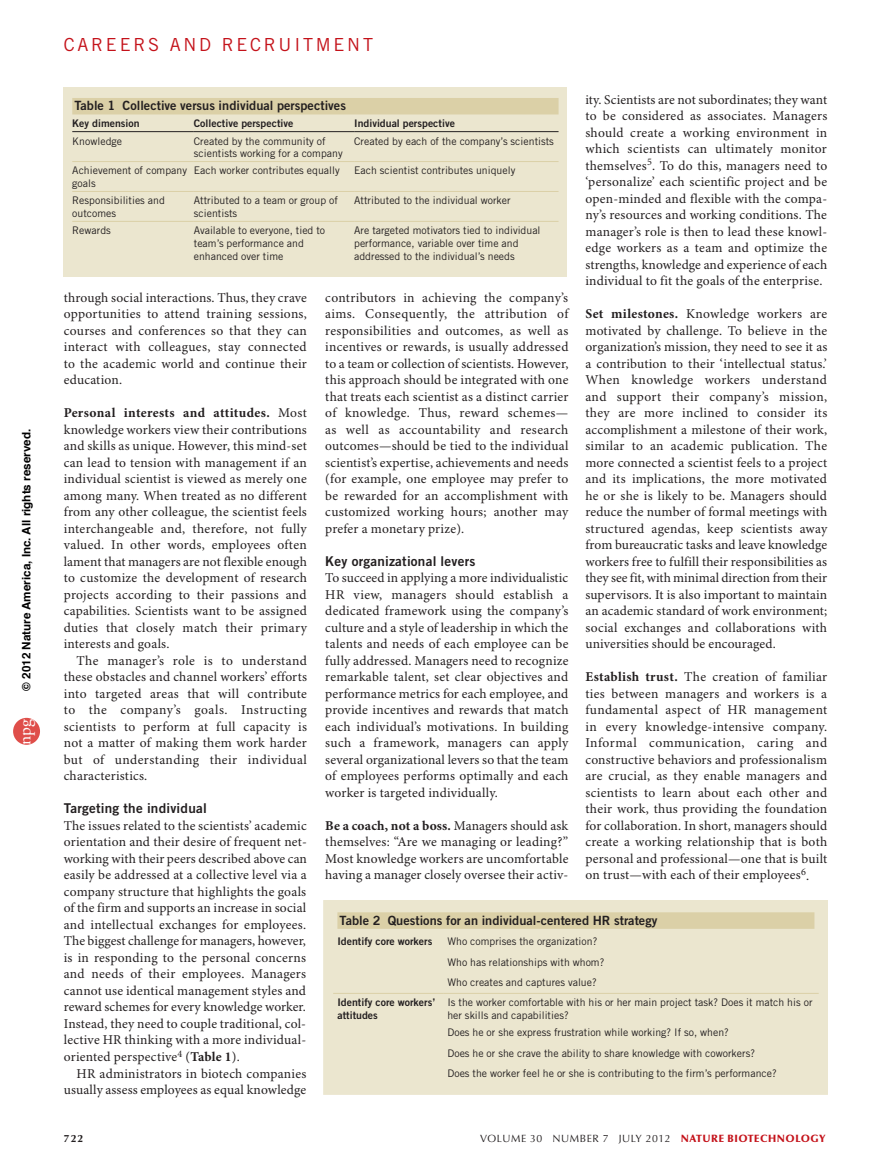
<style>
.page{position:relative;width:891px;height:1175px;background:#fff}
.page>*{position:absolute;margin:0;border:0;box-sizing:border-box;transform-origin:0 0}
.t1{font:18px "Trade Gothic LT Std";color:#c4121a}
.t2{font:17.4px "Adobe Garamond Pro";color:#fff}
.t3{font:13.5px/16.5px "Minion Pro";letter-spacing:.015em;color:#231f20;text-align:justify}
.t4{font:13.5px "Trade Gothic LT Std Bd 2";letter-spacing:.015em;color:#231f20}
.t5{font:12.75px "Trade Gothic LT Std Bd 2";color:#231f20}
.t6{font:700 11.7px "Helvetica";color:#000}
.t7{font:10.5px/12.8px "Trade Gothic LT Std";color:#231f20}
.t8{font:10.5px/12.8px "Trade Gothic LT Std Bd 2";color:#231f20}
.t9{font:10.5px "Optima LT Std";letter-spacing:.05em;color:#231f20}
.t10{font:700 10.5px "Optima LT Std";color:#231f20}
.s1{font-weight:700}
.s2{font-weight:900;color:#c4121a}
</style>
<div class="page">
<div style="left:64px;top:87px;width:503px;height:189px;background:#ebe6cf"></div>
<hr style="left:72px;top:131px;width:122px;height:1px;background:#231f20">
<hr style="left:194px;top:131px;width:160px;height:1px;background:#231f20">
<hr style="left:354px;top:131px;width:205px;height:1px;background:#231f20">
<hr style="left:72px;top:161px;width:122px;height:1px;background:#dbd0a7">
<hr style="left:194px;top:161px;width:160px;height:1px;background:#dbd0a7">
<hr style="left:354px;top:161px;width:205px;height:1px;background:#dbd0a7">
<hr style="left:72px;top:191px;width:122px;height:1px;background:#dbd0a7">
<hr style="left:194px;top:191px;width:160px;height:1px;background:#dbd0a7">
<hr style="left:354px;top:191px;width:205px;height:1px;background:#dbd0a7">
<hr style="left:72px;top:221px;width:122px;height:1px;background:#dbd0a7">
<hr style="left:194px;top:221px;width:160px;height:1px;background:#dbd0a7">
<hr style="left:354px;top:221px;width:205px;height:1px;background:#dbd0a7">
<div style="left:72px;top:98px;width:487px;height:16px;background:#dbd0a7"></div>
<div style="left:324px;top:900px;width:503px;height:194px;background:#ebe6cf"></div>
<hr style="left:333px;top:993px;width:110px;height:1px;background:#dbd0a7">
<hr style="left:443px;top:993px;width:376px;height:1px;background:#dbd0a7">
<div style="left:337px;top:912px;width:477px;height:16px;background:#dbd0a7"></div>
<div style="left:13px;top:718px;width:27px;height:26px;background:#df4e4a;border-radius:50%"></div>
<p class="t6" style="left:22px;top:690px;width:263px;rotate:-90deg">© 2012 Nature America, Inc. All rights reserved.</p>
<p class="t2" style="left:14px;top:744px;width:28px;rotate:-90deg">npg</p>
<h1 class="t1" style="left:64px;top:34px;width:15px">career</h1>
<h1 class="t1" style="left:148px;top:34px;width:36px">s and</h1>
<h1 class="t1" style="left:222px;top:34px;width:14px">recr</h1>
<h1 class="t1" style="left:279px;top:34px;width:96px">ui tmen t</h1>
<p class="t3" style="left:585px;top:92px;width:243px">ity. Scientists are not subordinates; they want to be considered as associates. Managers should create a working environment in which scientists can ultimately monitor themselves<sup>5</sup>. To do this, managers need to ‘personalize’ each scientific project and be open-minded and flexible with the compa&shy;ny’s resources and working conditions. The manager’s role is then to lead these knowl&shy;edge workers as a team and optimize the strengths, knowledge and experience of each individual to fit the goals of the enterprise.</p>
<p class="t3" style="left:585px;top:306px;width:243px"><span class="s1">Set milestones.</span> Knowledge workers are motivated by challenge. To believe in the organization’s mission, they need to see it as a contribution to their ‘intellectual status.’ When knowledge workers understand and support their company’s mission, they are more inclined to consider its accomplishment a milestone of their work, similar to an academic publication. The more connected a scientist feels to a project and its implications, the more motivated he or she is likely to be. Managers should reduce the number of formal meetings with structured agendas, keep scientists away from bureaucratic tasks and leave knowledge workers free to fulfill their responsibilities as they see fit, with minimal direction from their supervisors. It is also important to maintain an academic standard of work environment; social exchanges and collaborations with universities should be encouraged.</p>
<p class="t3" style="left:585px;top:669px;width:243px"><span class="s1">Establish trust.</span> The creation of familiar ties between managers and workers is a fundamental aspect of HR management in every knowledge-intensive company.<br>Informal communication, caring and constructive behaviors and professionalism are crucial, as they enable managers and scientists to learn about each other and their work, thus providing the foundation for collaboration. In short, managers should create a working relationship that is both personal and professional—one that is built on trust—with each of their employees<sup>6</sup>.</p>
<p class="t5" style="left:74px;top:98px;width:273px">Table 1 Collective versus individual perspectives</p>
<p class="t8" style="left:72px;top:117px;width:69px">Key dimension</p>
<p class="t8" style="left:194px;top:117px;width:101px">Collective perspective</p>
<p class="t8" style="left:354px;top:117px;width:102px">Individual perspective</p>
<p class="t7" style="left:72px;top:134px;width:51px">Knowledge</p>
<p class="t7" style="left:194px;top:134px;width:150px">Created by the community of scientists working for a company</p>
<p class="t7" style="left:354px;top:134px;width:201px">Created by each of the company’s scientists</p>
<p class="t7" style="left:72px;top:164px;width:116px">Achievement of company goals</p>
<p class="t7" style="left:194px;top:164px;width:147px">Each worker contributes equally</p>
<p class="t7" style="left:354px;top:164px;width:163px">Each scientist contributes uniquely</p>
<p class="t7" style="left:72px;top:194px;width:94px">Responsibilities and outcomes</p>
<p class="t7" style="left:194px;top:194px;width:146px">Attributed to a team or group of scientists</p>
<p class="t7" style="left:354px;top:194px;width:158px">Attributed to the individual worker</p>
<p class="t7" style="left:72px;top:224px;width:40px">Rewards</p>
<p class="t7" style="left:194px;top:224px;width:133px">Available to everyone, tied to team’s performance and enhanced over time</p>
<p class="t7" style="left:354px;top:224px;width:188px">Are targeted motivators tied to individual performance, variable over time and addressed to the individual’s needs</p>
<p class="t3" style="left:325px;top:290px;width:245px">contributors in achieving the company’s aims. Consequently, the attribution of responsibilities and outcomes, as well as incentives or rewards, is usually addressed to a team or collection of scientists. However, this approach should be integrated with one that treats each scientist as a distinct carrier of knowledge. Thus, reward schemes— as well as accountability and research outcomes—should be tied to the individual scientist’s expertise, achievements and needs (for example, one employee may prefer to be rewarded for an accomplishment with customized working hours; another may prefer a monetary prize).</p>
<p class="t4" style="left:325px;top:552px;width:152px">Key organizational levers</p>
<p class="t3" style="left:325px;top:570px;width:245px">To succeed in applying a more individualistic HR view, managers should establish a dedicated framework using the company’s culture and a style of leadership in which the talents and needs of each employee can be fully addressed. Managers need to recognize remarkable talent, set clear objectives and performance metrics for each employee, and provide incentives and rewards that match each individual’s motivations. In building such a framework, managers can apply several organizational levers so that the team of employees performs optimally and each worker is targeted individually.</p>
<p class="t3" style="left:325px;top:818px;width:245px"><span class="s1">Be a coach, not a boss.</span> Managers should ask themselves: “Are we managing or leading?” Most knowledge workers are uncomfortable having a manager closely oversee their activ-</p>
<p class="t3" style="left:64px;top:290px;width:245px">through social interactions. Thus, they crave opportunities to attend training sessions, courses and conferences so that they can interact with colleagues, stay connected to the academic world and continue their education.</p>
<p class="t3" style="left:64px;top:405px;width:245px"><span class="s1">Personal interests and attitudes.</span> Most knowledge workers view their contributions and skills as unique. However, this mind-set can lead to tension with management if an individual scientist is viewed as merely one among many. When treated as no different from any other colleague, the scientist feels interchangeable and, therefore, not fully valued. In other words, employees often lament that managers are not flexible enough to customize the development of research projects according to their passions and capabilities. Scientists want to be assigned duties that closely match their primary interests and goals.</p>
<p class="t3" style="left:64px;top:653px;width:245px;text-indent:13px">The manager’s role is to understand these obstacles and channel workers’ efforts into targeted areas that will contribute to the company’s goals. Instructing scientists to perform at full capacity is not a matter of making them work harder but of understanding their individual characteristics.</p>
<p class="t4" style="left:64px;top:800px;width:145px">Targeting the individual</p>
<p class="t3" style="left:64px;top:818px;width:245px">The issues related to the scientists’ academic orientation and their desire of frequent net&shy;working with their peers described above can easily be addressed at a collective level via a company structure that highlights the goals of the firm and supports an increase in social and intellectual exchanges for employees.<br>The biggest challenge for managers, however, is in responding to the personal concerns and needs of their employees. Managers cannot use identical management styles and reward schemes for every knowledge worker.<br>Instead, they need to couple traditional, col&shy;lective HR thinking with a more individual&shy;oriented perspective<sup>4</sup> (<span class="s1">Table 1</span>).</p>
<p class="t3" style="left:64px;top:1065px;width:244px;text-align:right">HR administrators in biotech companies usually assess employees as equal knowledge</p>
<p class="t5" style="left:340px;top:912px;width:319px">Table 2 Questions for an individual-centered HR strategy</p>
<p class="t8" style="left:337px;top:935px;width:96px">Identify core workers</p>
<p class="t7" style="left:447px;top:931px;width:159px;line-height:20.4px">Who comprises the organization?<br>Who has relationships with whom?<br>Who creates and captures value?</p>
<p class="t8" style="left:337px;top:996px;width:99px">Identify core workers’ attitudes</p>
<p class="t7" style="left:447px;top:996px;width:367px">Is the worker comfortable with his or her main project task? Does it match his or her skills and capabilities?</p>
<p class="t7" style="left:447px;top:1022px;width:331px;line-height:20.4px">Does he or she express frustration while working? If so, when?<br>Does he or she crave the ability to share knowledge with coworkers?<br>Does the worker feel he or she is contributing to the firm’s performance?</p>
<p class="t10" style="left:64px;top:1132px;width:21px">722</p>
<p class="t9" style="left:480px;top:1132px;width:347px">volume 30 number 7 JULy 2012 <span class="s2">NATURE BIOTECHNOLOGY</span></p>
</div>
